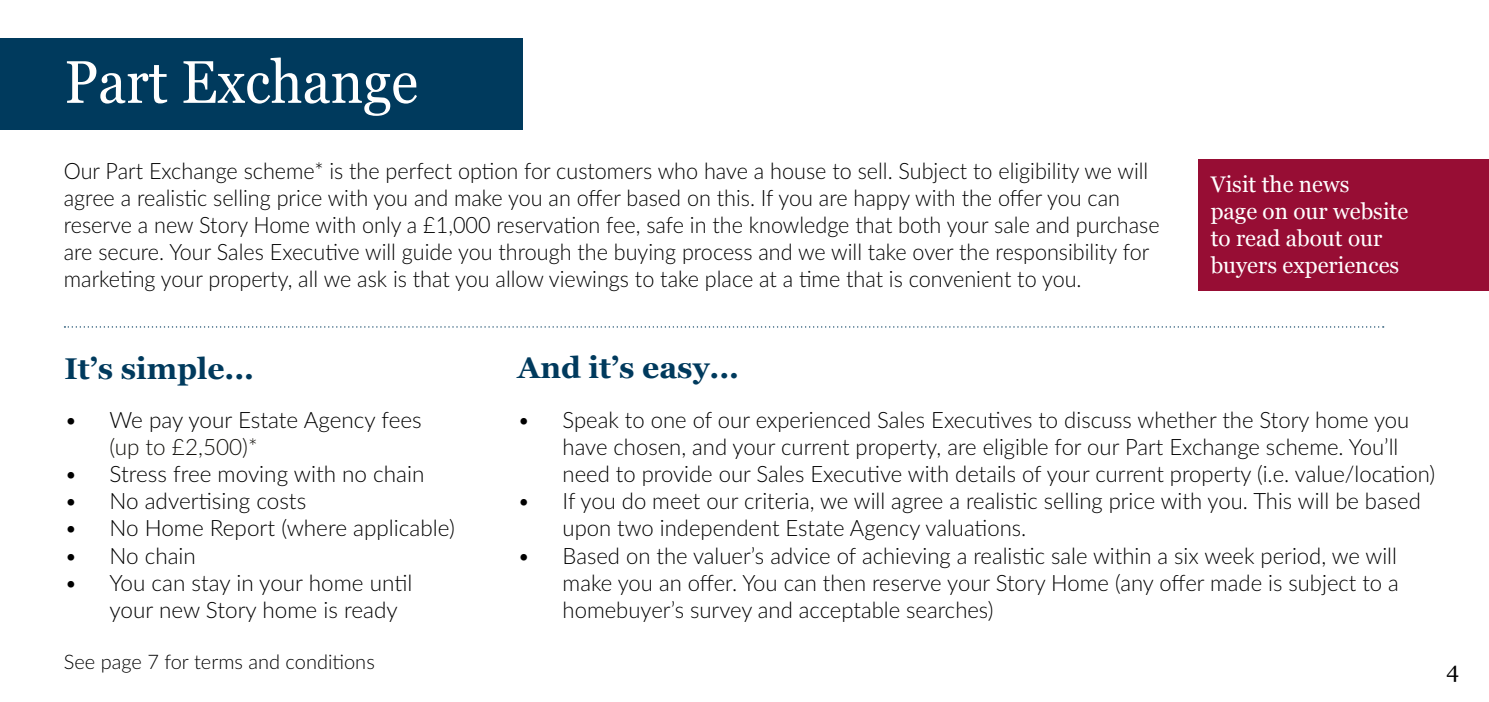
<style>
.page{position:relative;width:1489px;height:702px;background:#fff}
.page>*{position:absolute;margin:0;border:0;box-sizing:border-box;transform-origin:0 0}
.t1{font:60px "Georgia";color:#fff;scale:.92 1}
.t2{font:700 30px "Georgia";color:#003a5d}
.t3{font:300 22.5px/27px "Lato";color:#000}
.t4{font:300 22.5px/27px "Lato";color:#000;scale:.96 1}
.t5{font:22.5px/27px "Georgia";color:#fff}
.t6{font:300 22.5px "Lato";color:#12100b}
.t7{font:22.5px "Georgia";color:#000}
.t8{font:300 20px "Lato";color:#000}
</style>
<div class="page">
<svg style="left:64px;top:326px;width:1319px;height:1px"></svg>
<div style="left:0;top:38px;width:522px;height:91px;background:#003a5d"></div>
<div style="left:1198px;top:159px;width:290px;height:132px;background:#970d34"></div>
<h1 class="t1" style="left:64px;top:46px;width:386px">Part Exchange</h1>
<p class="t4" style="left:64px;top:156px;width:1142px">Our Part Exchange scheme* is the perfect option for customers who have a house to sell. Subject to eligibility we will agree a realistic selling price with you and make you an offer based on this. If you are happy with the offer you can reserve a new Story Home with only a £1,000 reservation fee, safe in the knowledge that both your sale and purchase are secure. Your Sales Executive will guide you through the buying process and we will take over the responsibility for marketing your property, all we ask is that you allow viewings to take place at a time that is convenient to you.</p>
<p class="t5" style="left:1210px;top:171px;width:199px">Visit the news<br>page on our website to read about our buyers experiences</p>
<h2 class="t2" style="left:64px;top:349px;width:191px">It’s simple...</h2>
<p class="t3" style="left:64px;top:406px;width:359px">• We pay your Estate Agency fees</p>
<p class="t6" style="left:109px;top:431px;width:150px">(up to £2,500)*</p>
<p class="t3" style="left:64px;top:460px;width:361px">• Stress free moving with no chain</p>
<p class="t3" style="left:64px;top:487px;width:243px">• No advertising costs</p>
<p class="t3" style="left:64px;top:514px;width:392px">• No Home Report (where applicable)</p>
<p class="t3" style="left:64px;top:541px;width:133px">• No chain</p>
<p class="t3" style="left:109px;top:568px;width:304px;text-indent:-45px">• You can stay in your home until your new Story home is ready</p>
<p class="t8" style="left:64px;top:648px;width:312px">See page 7 for terms and conditions</p>
<h2 class="t2" style="left:517px;top:348px;width:223px">And it’s easy...</h2>
<p class="t3" style="left:562px;top:406px;width:874px;text-indent:-45px">• Speak to one of our experienced Sales Executives to discuss whether the Story home you have chosen, and your current property, are eligible for our Part Exchange scheme. You’ll need to provide our Sales Executive with details of your current property (i.e. value/location)</p>
<p class="t3" style="left:562px;top:487px;width:859px;text-indent:-45px">• If you do meet our criteria, we will agree a realistic selling price with you. This will be based upon two independent Estate Agency valuations.</p>
<p class="t3" style="left:562px;top:541px;width:837px;text-align:justify;text-indent:-45px">• Based on the valuer’s advice of achieving a realistic sale within a six week period, we will make you an offer. You can then reserve your Story Home (any offer made is subject to a homebuyer’s survey and acceptable searches)</p>
<p class="t7" style="left:1446px;top:656px;width:14px">4</p>
</div>
